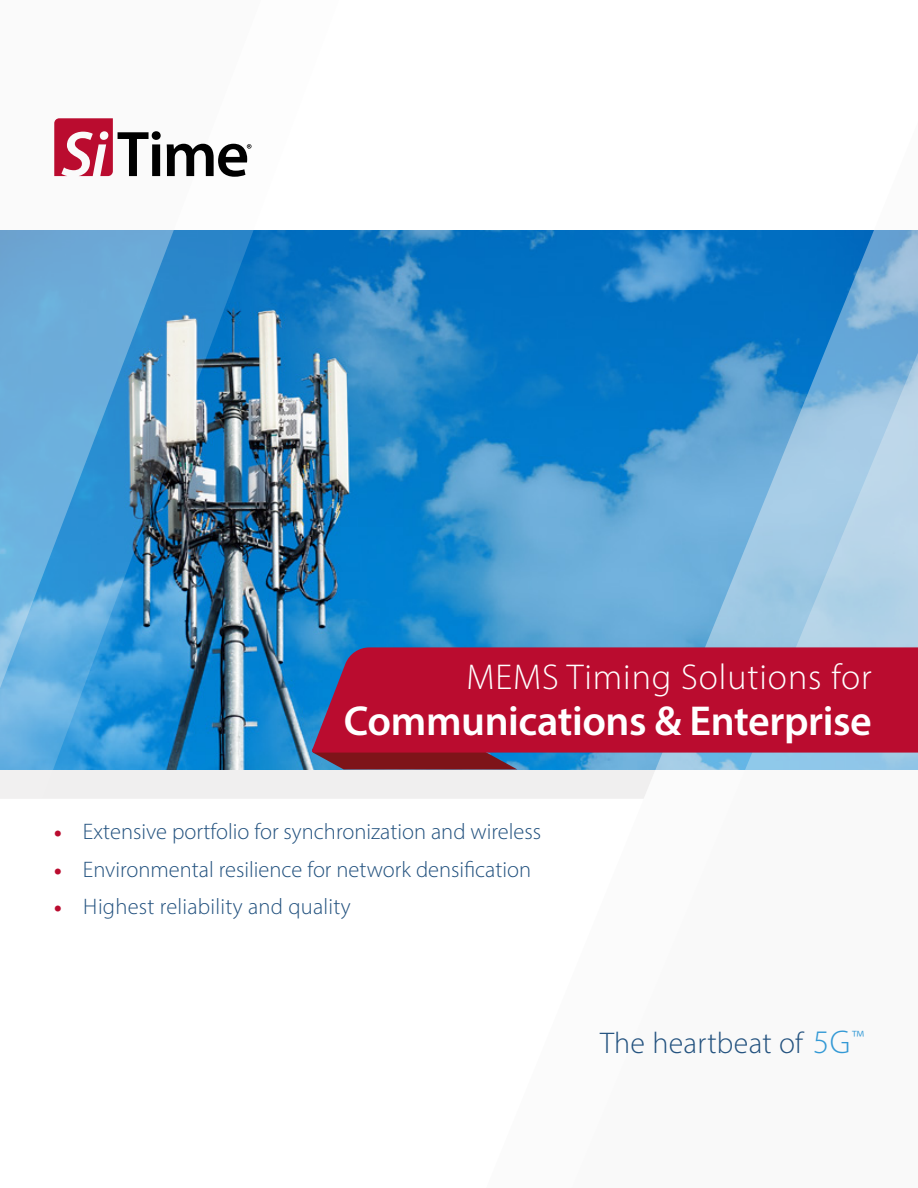
<style>
.page{position:relative;width:918px;height:1188px;background:#fff}
.page>*{position:absolute;margin:0;border:0;box-sizing:border-box;transform-origin:0 0}
.t1{font:600 42px "Myriad Pro";letter-spacing:-.01em;color:#fff}
.t2{font:300 36px "Myriad Pro";letter-spacing:.025em;color:#fff}
.t3{font:300 30px "Myriad Pro";letter-spacing:.01em;color:#23527f}
.t4{font:300 22.5px "Myriad Pro";color:#23527f}
.s1{font-weight:900;font-size:21px;color:#ba0c2f}
.s2{font-size:33px;color:#3399d5}
</style>
<div class="page">
<img style="left:349px;top:230px;width:126px;height:417px">
<img style="left:0;top:143px;width:349px;height:549px">
<svg style="left:475px;top:230px;width:443px;height:417px"></svg>
<svg style="left:561px;top:320px;width:357px;height:450px"></svg>
<svg style="left:0;top:692px;width:662px;height:107px"></svg>
<div style="left:312px;top:647px;width:606px;height:106px;background:#ba0c2f"></div>
<svg style="left:54px;top:118px;width:107px;height:58px"></svg>
<svg style="left:167px;top:144px;width:85px;height:33px"></svg>
<h2 class="t2" style="left:467px;top:656px;width:407px">MEMS Timing Solutions for</h2>
<h1 class="t1" style="left:344px;top:694px;width:529px">Communications &amp; Enterprise</h1>
<p class="t4" style="left:54px;top:818px;width:488px"><span class="s1">•</span> Extensive portfolio for synchronization and wireless</p>
<p class="t4" style="left:54px;top:856px;width:478px"><span class="s1">•</span> Environmental resilience for network densification</p>
<p class="t4" style="left:54px;top:893px;width:298px"><span class="s1">•</span> Highest reliability and quality</p>
<h3 class="t3" style="left:600px;top:1025px;width:265px">The heartbeat of <span class="s2">5G</span><sup>™</sup></h3>
</div>
